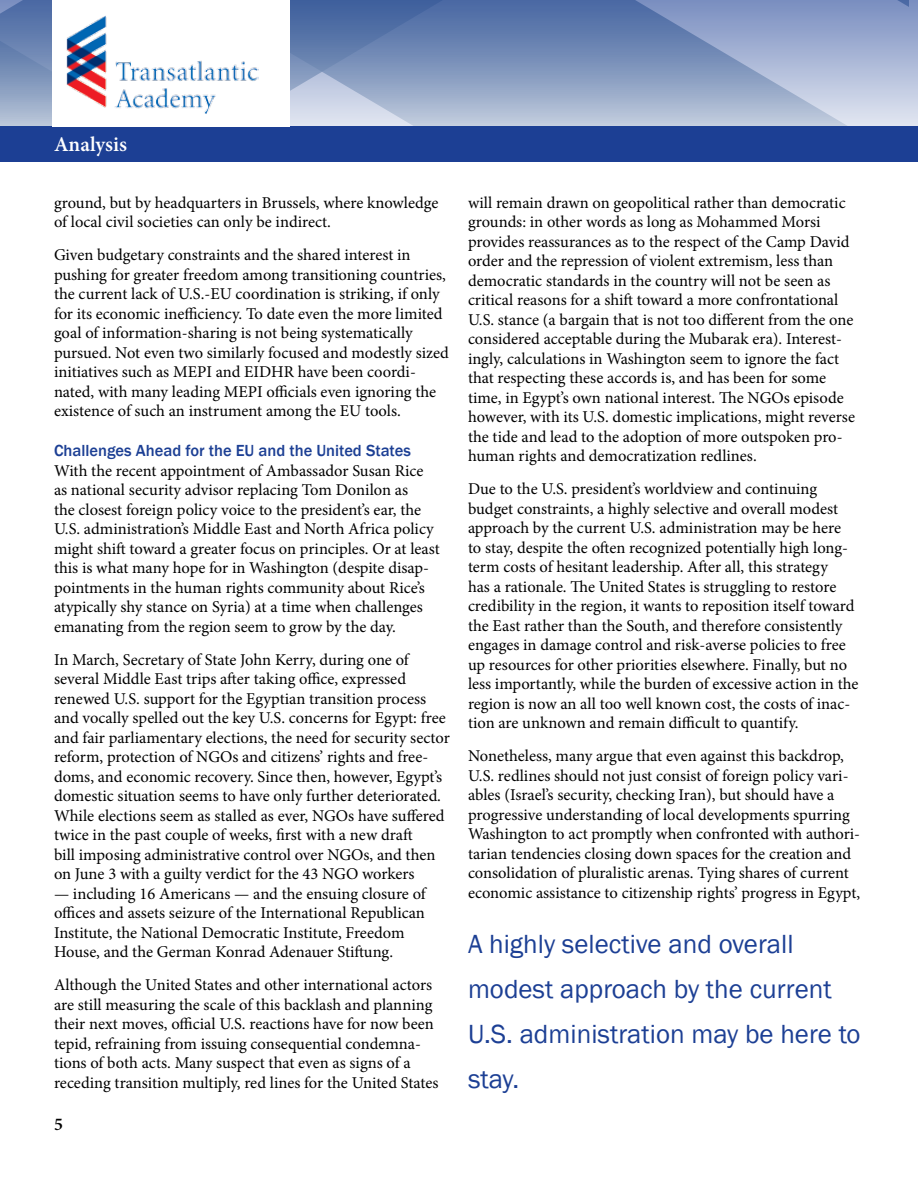
<style>
.page{position:relative;width:918px;height:1188px;background:#fff}
.page>*{position:absolute;margin:0;border:0;box-sizing:border-box;transform-origin:0 0}
.t1{font:27px/45px "Franklin Gothic";color:#1c3f94}
.t2{font:600 21px "Minion Pro";color:#fff}
.t3{font:600 18px "Minion Pro";color:#000}
.t4{font:16.5px/19.5px "Minion Pro";color:#000}
.t5{font:500 16.5px "Franklin Gothic";color:#1c3f94}
</style>
<div class="page">
<svg style="left:0;top:0;width:918px;height:127px;background:#8b9ec3"></svg>
<div style="left:0;top:127px;width:918px;height:35px;background:#1c3f94"></div>
<div style="left:52px;top:0;width:237px;height:127px;background:#fff"></div>
<img style="left:67px;top:15px;width:192px;height:99px">
<p class="t2" style="left:54px;top:130px;width:75px">Analysis</p>
<p class="t4" style="left:54px;top:193px;width:386px">ground, but by headquarters in Brussels, where knowledge of local civil societies can only be indirect.</p>
<p class="t4" style="left:54px;top:245px;width:396px">Given budgetary constraints and the shared interest in pushing for greater freedom among transitioning countries, the current lack of U.S.-EU coordination is striking, if only for its economic inefficiency. To date even the more limited goal of information-sharing is not being systematically pursued. Not even two similarly focused and modestly sized initiatives such as MEPI and EIDHR have been coordi&shy;nated, with many leading MEPI officials even ignoring the existence of such an instrument among the EU tools.</p>
<p class="t5" style="left:54px;top:440px;width:358px">Challenges Ahead for the EU and the United States</p>
<p class="t4" style="left:54px;top:461px;width:387px">With the recent appointment of Ambassador Susan Rice as national security advisor replacing Tom Donilon as<br>the closest foreign policy voice to the president’s ear, the U.S. administration’s Middle East and North Africa policy might shift toward a greater focus on principles. Or at least this is what many hope for in Washington (despite disap&shy;pointments in the human rights community about Rice’s atypically shy stance on Syria) at a time when challenges emanating from the region seem to grow by the day.</p>
<p class="t4" style="left:54px;top:650px;width:397px">In March, Secretary of State John Kerry, during one of several Middle East trips after taking office, expressed renewed U.S. support for the Egyptian transition process and vocally spelled out the key U.S. concerns for Egypt: free and fair parliamentary elections, the need for security sector reform, protection of NGOs and citizens’ rights and free&shy;doms, and economic recovery. Since then, however, Egypt’s domestic situation seems to have only further deteriorated.<br>While elections seem as stalled as ever, NGOs have suffered twice in the past couple of weeks, first with a new draft<br>bill imposing administrative control over NGOs, and then on June 3 with a guilty verdict for the 43 NGO workers</p>
<p class="t4" style="left:54px;top:884px;width:373px">— including 16 Americans — and the ensuing closure of offices and assets seizure of the International Republican Institute, the National Democratic Institute, Freedom House, and the German Konrad Adenauer Stiftung.</p>
<p class="t4" style="left:54px;top:975px;width:386px">Although the United States and other international actors are still measuring the scale of this backlash and planning their next moves, official U.S. reactions have for now been tepid, refraining from issuing consequential condemna&shy;tions of both acts. Many suspect that even as signs of a receding transition multiply, red lines for the United States</p>
<p class="t3" style="left:54px;top:1111px;width:10px">5</p>
<p class="t4" style="left:468px;top:193px;width:389px">will remain drawn on geopolitical rather than democratic grounds: in other words as long as Mohammed Morsi provides reassurances as to the respect of the Camp David order and the repression of violent extremism, less than democratic standards in the country will not be seen as critical reasons for a shift toward a more confrontational U.S. stance (a bargain that is not too different from the one considered acceptable during the Mubarak era). Interest&shy;ingly, calculations in Washington seem to ignore the fact that respecting these accords is, and has been for some time, in Egypt’s own national interest. The NGOs episode however, with its U.S. domestic implications, might reverse the tide and lead to the adoption of more outspoken pro&shy;human rights and democratization redlines.</p>
<p class="t4" style="left:468px;top:479px;width:392px">Due to the U.S. president’s worldview and continuing budget constraints, a highly selective and overall modest approach by the current U.S. administration may be here to stay, despite the often recognized potentially high long&shy;term costs of hesitant leadership. After all, this strategy<br>has a rationale. The United States is struggling to restore credibility in the region, it wants to reposition itself toward the East rather than the South, and therefore consistently engages in damage control and risk-averse policies to free up resources for other priorities elsewhere. Finally, but no less importantly, while the burden of excessive action in the region is now an all too well known cost, the costs of inac&shy;tion are unknown and remain difficult to quantify.</p>
<p class="t4" style="left:468px;top:746px;width:394px">Nonetheless, many argue that even against this backdrop, U.S. redlines should not just consist of foreign policy vari&shy;ables (Israel’s security, checking Iran), but should have a progressive understanding of local developments spurring Washington to act promptly when confronted with authori&shy;tarian tendencies closing down spaces for the creation and consolidation of pluralistic arenas. Tying shares of current economic assistance to citizenship rights’ progress in Egypt,</p>
<h1 class="t1" style="left:468px;top:922px;width:394px">A highly selective and overall modest approach by the current<br>U.S. administration may be here to stay.</h1>
</div>
